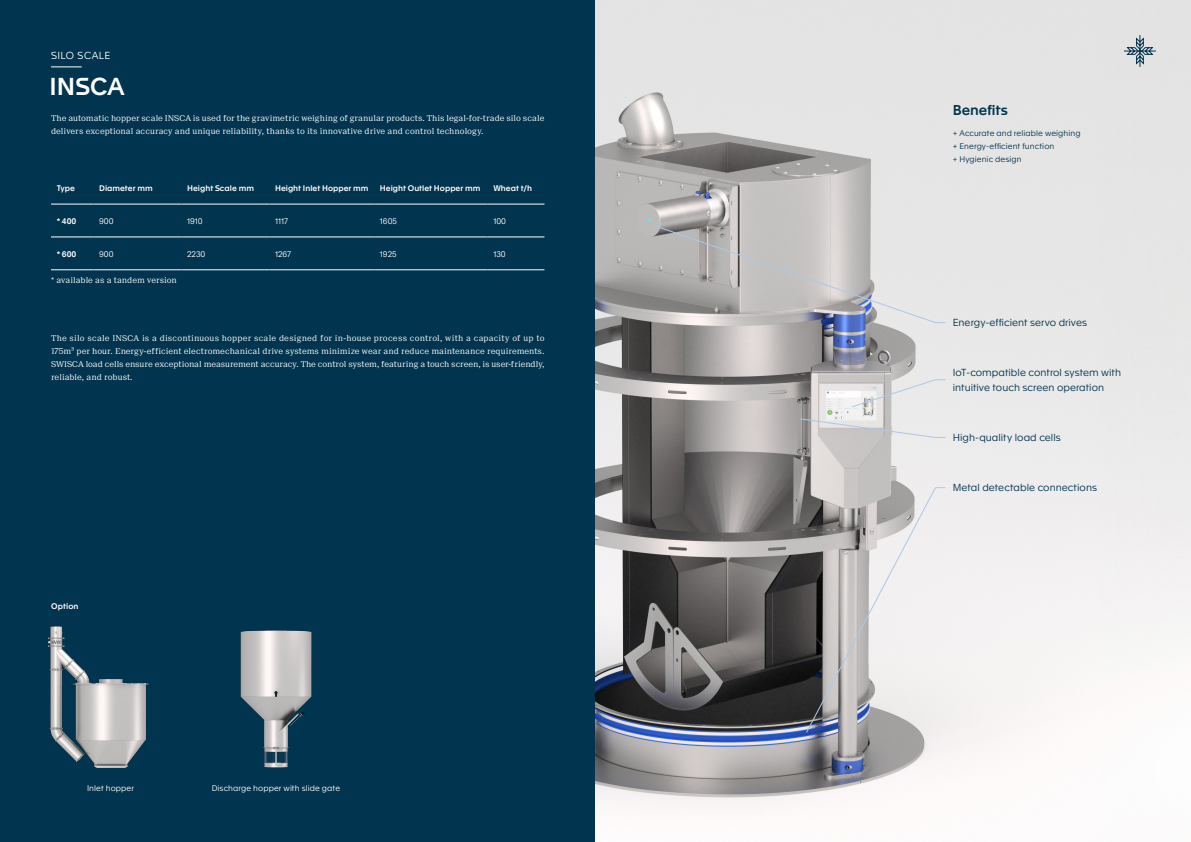
<style>
.page{position:relative;width:1191px;height:842px;background:#fff}
.page>*{position:absolute;margin:0;border:0;box-sizing:border-box;transform-origin:0 0}
.t1{font:500 24px "Apax";color:#fff}
.t2{font:500 14px "Apax";color:#01344e}
.t3{font:300 10px "Apax";letter-spacing:.005em;color:#01344e}
.t4{font:300 10px "Apax";letter-spacing:.04em;color:#fff}
.t5{font:300 8px/13px "Suisse Neue";letter-spacing:.005em;color:#fff;text-align:justify}
.t6{font:500 8px "Apax";color:#fff}
.t7{font:300 8px "Apax";letter-spacing:.005em;color:#fff}
.t8{font:300 8px "Apax";letter-spacing:.01em;color:#01344e}
</style>
<div class="page">
<div style="left:0;top:0;width:595px;height:842px;background:#01344e"></div>
<hr style="left:51px;top:204px;width:43px;height:1px;background:#fff">
<hr style="left:94px;top:204px;width:87px;height:1px;background:#fff">
<hr style="left:181px;top:204px;width:88px;height:1px;background:#fff">
<hr style="left:269px;top:204px;width:105px;height:1px;background:#fff">
<hr style="left:374px;top:204px;width:114px;height:1px;background:#fff">
<hr style="left:488px;top:204px;width:56px;height:1px;background:#fff">
<hr style="left:51px;top:237px;width:43px;height:1px;background:#fff">
<hr style="left:94px;top:237px;width:87px;height:1px;background:#fff">
<hr style="left:181px;top:237px;width:88px;height:1px;background:#fff">
<hr style="left:269px;top:237px;width:105px;height:1px;background:#fff">
<hr style="left:374px;top:237px;width:114px;height:1px;background:#fff">
<hr style="left:488px;top:237px;width:56px;height:1px;background:#fff">
<hr style="left:51px;top:270px;width:43px;height:1px;background:#fff">
<hr style="left:94px;top:270px;width:87px;height:1px;background:#fff">
<hr style="left:181px;top:270px;width:88px;height:1px;background:#fff">
<hr style="left:269px;top:270px;width:105px;height:1px;background:#fff">
<hr style="left:374px;top:270px;width:114px;height:1px;background:#fff">
<hr style="left:488px;top:270px;width:56px;height:1px;background:#fff">
<hr style="left:51px;top:67px;width:31px;height:1px;background:#fff">
<img style="left:595px;top:0;width:596px;height:811px">
<svg style="left:653px;top:225px;width:293px;height:98px;background:#c3c2c2"></svg>
<svg style="left:851px;top:379px;width:95px;height:28px;background:#e1e1e2"></svg>
<svg style="left:800px;top:418px;width:146px;height:20px;background:#d6d5d6"></svg>
<svg style="left:805px;top:487px;width:141px;height:246px"></svg>
<svg style="left:1124px;top:35px;width:31px;height:32px"></svg>
<img style="left:240px;top:630px;width:72px;height:138px">
<img style="left:48px;top:626px;width:101px;height:142px">
<p class="t4" style="left:51px;top:50px;width:61px">SILO SCALE</p>
<p class="t1" style="left:50px;top:72px;width:76px">INSCA</p>
<p class="t5" style="left:51px;top:112px;width:495px">The automatic hopper scale INSCA is used for the gravimetric weighing of granular products. This legal-for-trade silo scale delivers exceptional accuracy and unique reliability, thanks to its innovative drive and control technology.</p>
<p class="t6" style="left:57px;top:183px;width:20px">Type</p>
<p class="t6" style="left:99px;top:183px;width:55px">Diameter mm</p>
<p class="t6" style="left:187px;top:183px;width:68px">Height Scale mm</p>
<p class="t6" style="left:275px;top:183px;width:95px">Height Inlet Hopper mm</p>
<p class="t6" style="left:380px;top:183px;width:102px">Height Outlet Hopper mm</p>
<p class="t6" style="left:493px;top:183px;width:40px">Wheat t/h</p>
<p class="t6" style="left:57px;top:216px;width:21px">* 400</p>
<p class="t7" style="left:99px;top:216px;width:16px">900</p>
<p class="t7" style="left:187px;top:216px;width:17px">1910</p>
<p class="t7" style="left:275px;top:216px;width:14px">1117</p>
<p class="t7" style="left:380px;top:216px;width:18px">1605</p>
<p class="t7" style="left:493px;top:216px;width:14px">100</p>
<p class="t6" style="left:57px;top:249px;width:21px">* 600</p>
<p class="t7" style="left:99px;top:249px;width:16px">900</p>
<p class="t7" style="left:187px;top:249px;width:20px">2230</p>
<p class="t7" style="left:275px;top:249px;width:18px">1267</p>
<p class="t7" style="left:380px;top:249px;width:18px">1925</p>
<p class="t7" style="left:493px;top:249px;width:14px">130</p>
<p class="t5" style="left:51px;top:274px;width:127px">* available as a tandem version</p>
<p class="t5" style="left:51px;top:331px;width:495px">The silo scale INSCA is a discontinuous hopper scale designed for in-house process control, with a capacity of up to 175m³ per hour. Energy-efficient electromechanical drive systems minimize wear and reduce maintenance requirements.<br>SWISCA load cells ensure exceptional measurement accuracy. The control system, featuring a touch screen, is user-friendly, reliable, and robust.</p>
<p class="t6" style="left:51px;top:601px;width:29px">Option</p>
<p class="t7" style="left:87px;top:783px;width:49px">Inlet hopper</p>
<p class="t7" style="left:212px;top:783px;width:130px">Discharge hopper with slide gate</p>
<p class="t2" style="left:952px;top:102px;width:57px">Benefits</p>
<p class="t8" style="left:952px;top:129px;width:129px">+ Accurate and reliable weighing</p>
<p class="t8" style="left:952px;top:142px;width:103px">+ Energy-efficient function</p>
<p class="t8" style="left:952px;top:155px;width:70px">+ Hygienic design</p>
<p class="t3" style="left:952px;top:317px;width:136px">Energy-efficient servo drives</p>
<p class="t3" style="left:952px;top:367px;width:170px">IoT-compatible control system with</p>
<p class="t3" style="left:952px;top:382px;width:153px">intuitive touch screen operation</p>
<p class="t3" style="left:952px;top:432px;width:109px">High-quality load cells</p>
<p class="t3" style="left:952px;top:482px;width:146px">Metal detectable connections</p>
</div>
